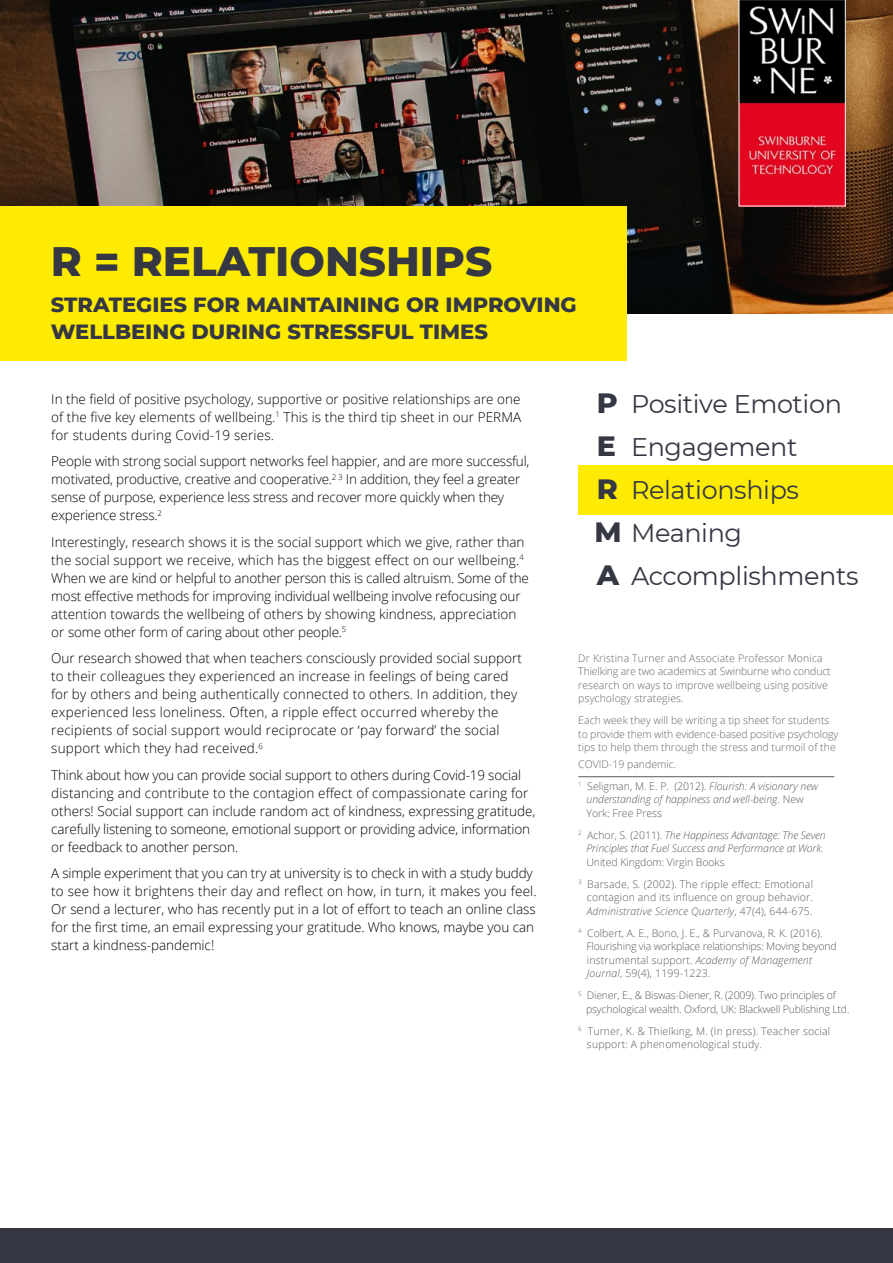
<style>
.page{position:relative;width:893px;height:1263px;background:#fff}
.page>*{position:absolute;margin:0;border:0;box-sizing:border-box;transform-origin:0 0}
.t1{font:800 42px "Montserrat";color:#353743}
.t2{font:800 28.5px/43px "Montserrat";color:#353743}
.t3{font:25.5px/43px "Montserrat";letter-spacing:-.015em;color:#353743}
.t4{font:800 21px/27px "Montserrat";color:#353743}
.t5{font:300 13.5px/18px "Open Sans";color:#000}
.t6{font:300 10.5px/13.5px "Open Sans";color:#58595b}
.t7{font:300 10.5px/13.5px "Open Sans";color:#636466}
.t8{font:italic 300 10.5px/13.5px "Open Sans";letter-spacing:-.005em;color:#58595b}
.s1{color:#636466}
.s2{font-style:italic}
.s3{font-style:normal}
</style>
<div class="page">
<img style="left:0;top:0;width:893px;height:314px">
<div style="left:578px;top:465px;width:315px;height:49px;background:#fdeb04"></div>
<div style="left:0;top:206px;width:626px;height:155px;background:#fdeb04"></div>
<div style="left:0;top:1229px;width:893px;height:34px;background:#353743"></div>
<img style="left:741px;top:2px;width:103px;height:202px">
<div style="left:739px;top:0;width:107px;height:206px;border:1px solid #fff"></div>
<hr style="left:578px;top:776px;width:256px;height:1px;background:#58595b">
<h1 class="t1" style="left:51px;top:231px;width:443px">R = RELATIONSHIPS</h1>
<h3 class="t4" style="left:51px;top:290px;width:528px">STRATEGIES FOR MAINTAINING OR IMPROVING<br>WELLBEING DURING STRESSFUL TIMES</h3>
<p class="t5" style="left:51px;top:389px;width:471px;text-align:justify">In the field of positive psychology, supportive or positive relationships are one of the five key elements of wellbeing.<sup>1</sup> This is the third tip sheet in our PERMA for students during Covid-19 series.</p>
<p class="t5" style="left:51px;top:452px;width:480px">People with strong social support networks feel happier, and are more successful, motivated, productive, creative and cooperative.<sup>2</sup> <sup>3</sup> In addition, they feel a greater sense of purpose, experience less stress and recover more quickly when they experience stress.<sup>2</sup></p>
<p class="t5" style="left:51px;top:532px;width:479px">Interestingly, research shows it is the social support which we give, rather than the social support we receive, which has the biggest effect on our wellbeing.<sup>4<br></sup>When we are kind or helpful to another person this is called altruism. Some of the most effective methods for improving individual wellbeing involve refocusing our attention towards the wellbeing of others by showing kindness, appreciation or some other form of caring about other people.<sup>5</sup></p>
<p class="t5" style="left:51px;top:649px;width:472px">Our research showed that when teachers consciously provided social support to their colleagues they experienced an increase in feelings of being cared for by others and being authentically connected to others. In addition, they experienced less loneliness. Often, a ripple effect occurred whereby the recipients of social support would reciprocate or ‘pay forward’ the social support which they had received.<sup>6</sup></p>
<p class="t5" style="left:51px;top:765px;width:486px">Think about how you can provide social support to others during Covid-19 social distancing and contribute to the contagion effect of compassionate caring for others! Social support can include random act of kindness, expressing gratitude, carefully listening to someone, emotional support or providing advice, information or feedback to another person.</p>
<p class="t5" style="left:51px;top:864px;width:487px">A simple experiment that you can try at university is to check in with a study buddy to see how it brightens their day and reflect on how, in turn, it makes you feel.<br>Or send a lecturer, who has recently put in a lot of effort to teach an online class for the first time, an email expressing your gratitude. Who knows, maybe you can start a kindness-pandemic!</p>
<h2 class="t2" style="left:595px;top:380px;width:29px">P<br>E<br>R<br>M<br>A</h2>
<h3 class="t3" style="left:631px;top:381px;width:229px">Positive Emotion<br>Engagement<br>Relationships<br>Meaning<br>Accomplishments</h3>
<p class="t7" style="left:578px;top:651px;width:254px">Dr Kristina Turner and Associate Professor Monica Thielking are two academics at Swinburne who conduct research on ways to improve wellbeing using positive psychology strategies.</p>
<p class="t7" style="left:578px;top:713px;width:261px">Each week they will be writing a tip sheet for students to provide them with evidence-based positive psychology tips to help them through the stress and turmoil of the</p>
<p class="t6" style="left:578px;top:752px;width:242px;line-height:22px"><span class="s1">COVID-19 pandemic.<br></span><sup>1</sup> Seligman, M. E. P. (2012). <span class="s2">Flourish: A visionary new</span></p>
<p class="t8" style="left:586px;top:792px;width:219px">understanding of happiness and well-being<span class="s3">. New<br>York: Free Press</span></p>
<p class="t8" style="left:578px;top:828px;width:249px;text-align:center"><sup>2</sup> <span class="s3">Achor, S. (2011).</span> The Happiness Advantage: The Seven<br>Principles that Fuel Success and Performance at Work.</p>
<p class="t6" style="left:578px;top:850px;width:236px;line-height:22px;text-indent:8px">United Kingdom: Virgin Books<br><sup>3</sup> Barsade, S. (2002). The ripple effect: Emotional</p>
<p class="t6" style="left:587px;top:890px;width:227px">contagion and its influence on group behavior.<br><span class="s2">Administrative Science Quarterly</span>, 47(4), 644-675.</p>
<p class="t6" style="left:586px;top:926px;width:252px;text-indent:-8px"><sup>4</sup> Colbert, A. E., Bono, J. E., &amp; Purvanova, R. K. (2016).<br>Flourishing via workplace relationships: Moving beyond instrumental support. <span class="s2">Academy of Management Journal</span>, 59(4), 1199-1223.</p>
<p class="t6" style="left:586px;top:988px;width:265px;text-indent:-8px"><sup>5</sup> Diener, E., &amp; Biswas-Diener, R. (2009). Two principles of psychological wealth. Oxford, UK: Blackwell Publishing Ltd.</p>
<p class="t6" style="left:587px;top:1024px;width:245px;text-indent:-9px"><sup>6</sup> Turner, K. &amp; Thielking, M. (In press). Teacher social support: A phenomenological study.</p>
</div>
